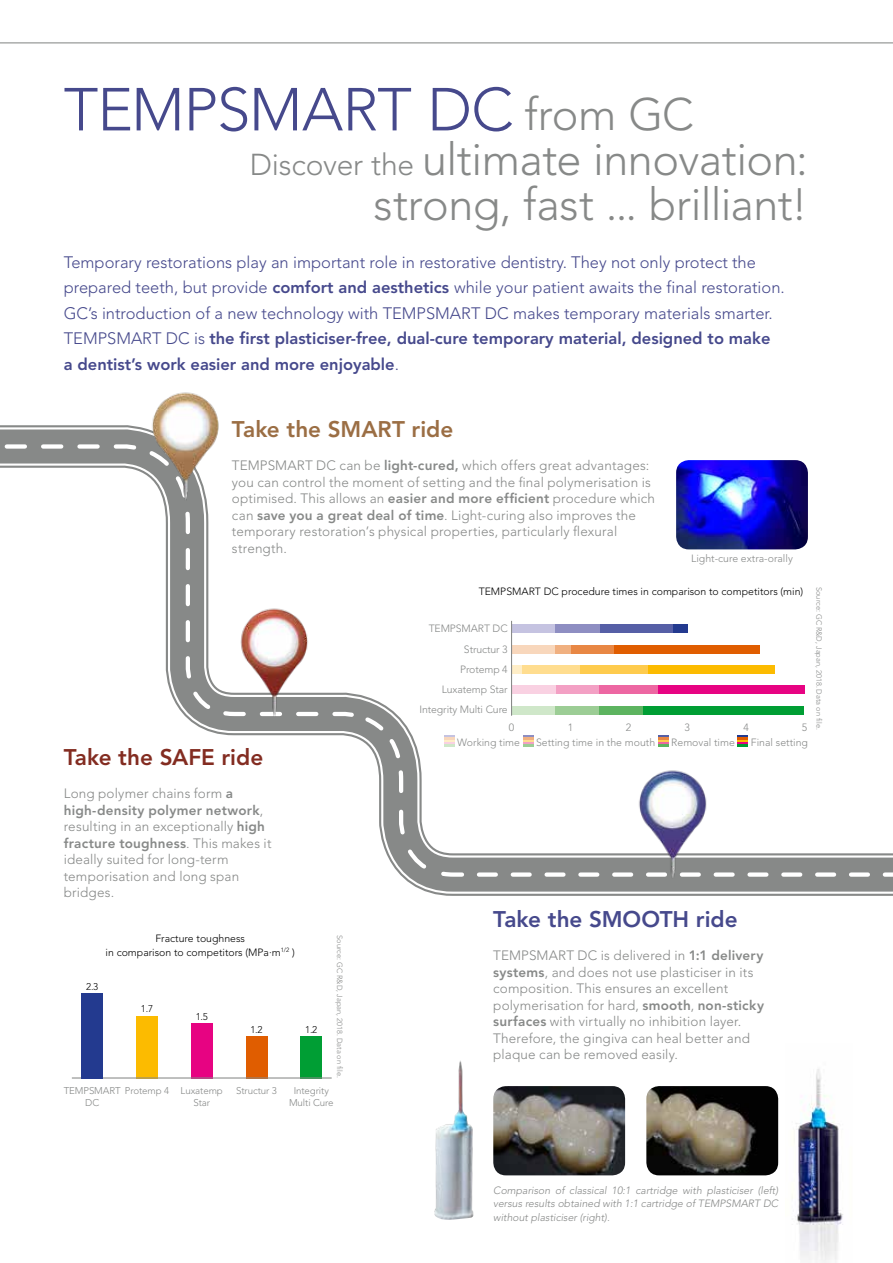
<style>
.page{position:relative;width:893px;height:1263px;background:#fff}
.page>*{position:absolute;margin:0;border:0;box-sizing:border-box;transform-origin:0 0}
.t1{font:300 60px "Avenir LT Std";letter-spacing:-.015em;color:#46498c}
.t2{font:300 45px/45px "Avenir LT Std";letter-spacing:-.01em;color:#878988;text-align:right}
.t3{font:800 22.5px "Avenir LT Std";color:#46498c}
.t4{font:800 22.5px "Avenir LT Std";color:#9b6e44}
.t5{font:800 22.5px "Avenir LT Std";color:#832c21}
.t6{font:300 16.5px/25.5px "Avenir LT Std";color:#46498c}
.t7{font:300 13.5px/16.5px "Avenir LT Std";letter-spacing:.01em;color:#878988}
.t8{font:300 10.5px/20.1px "Avenir LT Std";color:#878988;text-align:right}
.t9{font:italic 300 10.5px/13.5px "Avenir LT Std";color:#878988;text-align:justify}
.t10{font:300 10.5px/13.5px "Avenir LT Std";color:#000;text-align:center}
.t11{font:300 9.75px/11.7px "Avenir LT Std";letter-spacing:-.01em;color:#878988;text-align:center}
.t12{font:300 9.75px "Avenir LT Std";color:#000}
.t13{font:300 7.5px "Avenir LT Std";color:#878988}
.s1{font-size:45px;color:#878988}
.s2{font-size:30px}
.s3{font-weight:800}
</style>
<div class="page">
<svg style="left:405px;top:879px;width:488px;height:17px;background:#9a9c9b"></svg>
<svg style="left:0;top:425px;width:893px;height:454px"></svg>
<img style="left:792px;top:1069px;width:51px;height:194px">
<img style="left:493px;top:1086px;width:132px;height:89px">
<img style="left:141px;top:392px;width:91px;height:111px">
<img style="left:226px;top:601px;width:90px;height:118px">
<img style="left:631px;top:762px;width:82px;height:118px">
<img style="left:646px;top:1086px;width:132px;height:89px">
<img style="left:676px;top:460px;width:132px;height:89px">
<div style="left:301px;top:1036px;width:21px;height:42px;background:#009e34"></div>
<div style="left:246px;top:1036px;width:21px;height:42px;background:#e05d00"></div>
<div style="left:191px;top:1023px;width:21px;height:55px;background:#e70382"></div>
<div style="left:136px;top:1015px;width:22px;height:63px;background:#fcbb00"></div>
<hr style="left:72px;top:1077px;width:260px;height:1px;background:#878988">
<div style="left:82px;top:993px;width:21px;height:85px;background:#233a8f"></div>
<svg style="left:0;top:42px;width:893px;height:2px;background:#bec0bf"></svg>
<img style="left:434px;top:1060px;width:39px;height:160px">
<div style="left:512px;top:624px;width:43px;height:9px;background:#c5c3e1"></div>
<div style="left:555px;top:624px;width:45px;height:9px;background:#8e8ec2"></div>
<div style="left:600px;top:624px;width:73px;height:9px;background:#565fa6"></div>
<div style="left:673px;top:624px;width:15px;height:9px;background:#233a8f"></div>
<div style="left:512px;top:645px;width:43px;height:8px;background:#f8d7bc"></div>
<div style="left:555px;top:645px;width:16px;height:8px;background:#f0b080"></div>
<div style="left:571px;top:645px;width:43px;height:8px;background:#e88744"></div>
<div style="left:614px;top:645px;width:146px;height:8px;background:#e05d00"></div>
<div style="left:512px;top:665px;width:10px;height:9px;background:#ffeec7"></div>
<div style="left:522px;top:665px;width:58px;height:9px;background:#ffdd8f"></div>
<div style="left:580px;top:665px;width:68px;height:9px;background:#fecb4d"></div>
<div style="left:648px;top:665px;width:127px;height:9px;background:#fcbb00"></div>
<div style="left:512px;top:685px;width:44px;height:9px;background:#f9d1e2"></div>
<div style="left:556px;top:685px;width:44px;height:9px;background:#f3a0c4"></div>
<div style="left:600px;top:685px;width:58px;height:9px;background:#ed67a2"></div>
<div style="left:658px;top:685px;width:146px;height:9px;background:#e70382"></div>
<div style="left:512px;top:706px;width:43px;height:8px;background:#cfe7c9"></div>
<div style="left:555px;top:706px;width:45px;height:8px;background:#9ccd95"></div>
<div style="left:600px;top:706px;width:44px;height:8px;background:#5db460"></div>
<div style="left:644px;top:706px;width:160px;height:8px;background:#009e34"></div>
<hr style="left:511px;top:621px;width:1px;height:95px;background:#878988">
<svg style="left:444px;top:736px;width:11px;height:10px"></svg>
<svg style="left:523px;top:736px;width:10px;height:10px"></svg>
<svg style="left:658px;top:736px;width:10px;height:10px"></svg>
<svg style="left:738px;top:736px;width:10px;height:10px"></svg>
<h1 class="t1" style="left:64px;top:74px;width:632px">TEMPSMART DC <span class="s1">from GC</span></h1>
<h2 class="t2" style="left:250px;top:138px;width:560px"><span class="s2">Discover the</span> ultimate innovation: strong, fast ... brilliant!</h2>
<p class="t6" style="left:64px;top:249px;width:723px">Temporary restorations play an important role in restorative dentistry. They not only protect the prepared teeth, but provide <span class="s3">comfort and aesthetics</span> while your patient awaits the final restoration.<br>GC’s introduction of a new technology with TEMPSMART DC makes temporary materials smarter.<br>TEMPSMART DC is <span class="s3">the first plasticiser-free, dual-cure temporary material, designed to make<br>a dentist’s work easier and more enjoyable</span>.</p>
<h3 class="t4" style="left:232px;top:416px;width:223px">Take the SMART ride</h3>
<p class="t7" style="left:232px;top:457px;width:424px">TEMPSMART DC can be <span class="s3">light-cured,</span> which offers great advantages: you can control the moment of setting and the final polymerisation is optimised. This allows an <span class="s3">easier and more efficient</span> procedure which can <span class="s3">save you a great deal of time</span>. Light-curing also improves the temporary restoration’s physical properties, particularly flexural strength.</p>
<p class="t8" style="left:691px;top:548px;width:103px">Light-cure extra-orally</p>
<h3 class="t5" style="left:64px;top:744px;width:201px">Take the SAFE ride</h3>
<p class="t7" style="left:64px;top:785px;width:209px">Long polymer chains form <span class="s3">a high-density polymer network</span>, resulting in an exceptionally <span class="s3">high fracture toughness</span>. This makes it ideally suited for long-term temporisation and long span bridges.</p>
<p class="t10" style="left:106px;top:932px;width:191px">Fracture toughness<br>in comparison to competitors (MPa∙m<sup>1/2</sup> )</p>
<p class="t12" style="left:86px;top:981px;width:14px">2.3</p>
<p class="t12" style="left:141px;top:1003px;width:14px">1.7</p>
<p class="t12" style="left:196px;top:1011px;width:14px">1.5</p>
<p class="t12" style="left:250px;top:1024px;width:14px">1.2</p>
<p class="t12" style="left:305px;top:1024px;width:14px">1.2</p>
<p class="t13" style="left:344px;top:935px;width:144px;rotate:90deg">Source: GC R&amp;D, Japan, 2018. Data on file.</p>
<p class="t11" style="left:64px;top:1085px;width:107px">TEMPSMART Protemp 4</p>
<p class="t11" style="left:85px;top:1097px;width:15px">DC</p>
<p class="t11" style="left:181px;top:1085px;width:44px">Luxatemp<br>Star</p>
<p class="t11" style="left:236px;top:1085px;width:42px">Structur 3</p>
<p class="t11" style="left:289px;top:1085px;width:46px">Integrity<br>Multi Cure</p>
<p class="t10" style="left:479px;top:584px;width:326px">TEMPSMART DC procedure times in comparison to competitors (min)</p>
<p class="t13" style="left:823px;top:587px;width:144px;rotate:90deg">Source: GC R&amp;D, Japan, 2018. Data on file.</p>
<p class="t8" style="left:419px;top:619px;width:90px">TEMPSMART DC<br>Structur 3<br>Protemp 4<br>Luxatemp Star<br>Integrity Multi Cure</p>
<p class="t8" style="left:509px;top:717px;width:7px">0</p>
<p class="t8" style="left:568px;top:717px;width:7px">1</p>
<p class="t8" style="left:626px;top:717px;width:7px">2</p>
<p class="t8" style="left:684px;top:717px;width:7px">3</p>
<p class="t8" style="left:743px;top:717px;width:7px">4</p>
<p class="t8" style="left:802px;top:717px;width:7px">5</p>
<p class="t8" style="left:457px;top:733px;width:64px">Working time</p>
<p class="t8" style="left:536px;top:733px;width:121px">Setting time in the mouth</p>
<p class="t8" style="left:671px;top:733px;width:65px">Removal time</p>
<p class="t8" style="left:751px;top:733px;width:58px">Final setting</p>
<h3 class="t3" style="left:493px;top:906px;width:246px">Take the SMOOTH ride</h3>
<p class="t7" style="left:493px;top:947px;width:272px">TEMPSMART DC is delivered in <span class="s3">1:1 delivery systems</span>, and does not use plasticiser in its composition. This ensures an excellent polymerisation for hard, <span class="s3">smooth</span>, <span class="s3">non-sticky surfaces</span> with virtually no inhibition layer.<br>Therefore, the gingiva can heal better and plaque can be removed easily.</p>
<p class="t9" style="left:493px;top:1183px;width:286px">Comparison of classical 10:1 cartridge with plasticiser (left) versus results obtained with 1:1 cartridge of TEMPSMART DC without plasticiser (right).</p>
</div>
